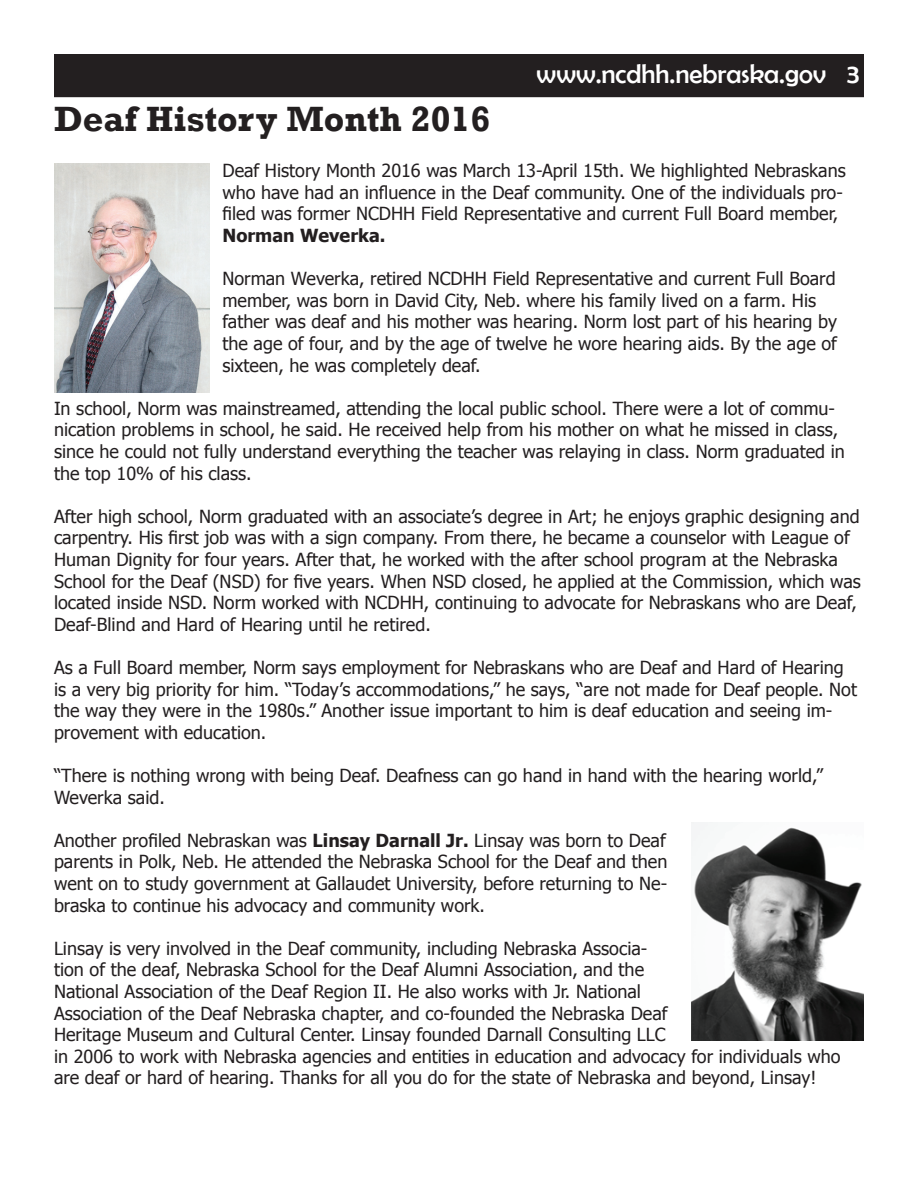
<style>
.page{position:relative;width:918px;height:1188px;background:#fff}
.page>*{position:absolute;margin:0;border:0;box-sizing:border-box;transform-origin:0 0}
.t1{font:700 36px "Rockwell";color:#231f20}
.t2{font:27px "Berlin Sans FB";color:#fff}
.t3{font:18px/21.6px "Tahoma";color:#231f20}
.t4{font:700 18px "Tahoma";color:#231f20}
.s1{font-weight:700}
</style>
<div class="page">
<div style="left:56px;top:56px;width:806px;height:39px;background:#231f20"></div>
<div style="left:54px;top:54px;width:810px;height:43px;border:4px solid #231f20"></div>
<img style="left:54px;top:164px;width:156px;height:229px">
<img style="left:691px;top:823px;width:173px;height:218px">
<h1 class="t1" style="left:54px;top:97px;width:438px">Deaf History Month 2016</h1>
<h2 class="t2" style="left:537px;top:58px;width:324px">www.ncdhh.nebraska.gov 3</h2>
<p class="t3" style="left:222px;top:161px;width:625px">Deaf History Month 2016 was March 13-April 15th. We highlighted Nebraskans who have had an influence in the Deaf community. One of the individuals pro&shy;filed was former NCDHH Field Representative and current Full Board member,</p>
<p class="t4" style="left:222px;top:223px;width:164px">Norman Weverka.</p>
<p class="t3" style="left:222px;top:269px;width:616px">Norman Weverka, retired NCDHH Field Representative and current Full Board member, was born in David City, Neb. where his family lived on a farm. His father was deaf and his mother was hearing. Norm lost part of his hearing by the age of four, and by the age of twelve he wore hearing aids. By the age of sixteen, he was completely deaf.</p>
<p class="t3" style="left:54px;top:399px;width:792px">In school, Norm was mainstreamed, attending the local public school. There were a lot of commu&shy;nication problems in school, he said. He received help from his mother on what he missed in class, since he could not fully understand everything the teacher was relaying in class. Norm graduated in the top 10% of his class.</p>
<p class="t3" style="left:54px;top:507px;width:808px">After high school, Norm graduated with an associate’s degree in Art; he enjoys graphic designing and carpentry. His first job was with a sign company. From there, he became a counselor with League of Human Dignity for four years. After that, he worked with the after school program at the Nebraska School for the Deaf (NSD) for five years. When NSD closed, he applied at the Commission, which was located inside NSD. Norm worked with NCDHH, continuing to advocate for Nebraskans who are Deaf, Deaf-Blind and Hard of Hearing until he retired.</p>
<p class="t3" style="left:54px;top:658px;width:805px">As a Full Board member, Norm says employment for Nebraskans who are Deaf and Hard of Hearing is a very big priority for him. “Today’s accommodations,” he says, “are not made for Deaf people. Not the way they were in the 1980s.” Another issue important to him is deaf education and seeing im&shy;provement with education.</p>
<p class="t3" style="left:54px;top:766px;width:771px">“There is nothing wrong with being Deaf. Deafness can go hand in hand with the hearing world,”<br>Weverka said.</p>
<p class="t3" style="left:54px;top:831px;width:615px;text-align:justify">Another profiled Nebraskan was <span class="s1">Linsay Darnall Jr.</span> Linsay was born to Deaf parents in Polk, Neb. He attended the Nebraska School for the Deaf and then went on to study government at Gallaudet University, before returning to Ne&shy;braska to continue his advocacy and community work.</p>
<p class="t3" style="left:54px;top:939px;width:788px">Linsay is very involved in the Deaf community, including Nebraska Associa-<br>tion of the deaf, Nebraska School for the Deaf Alumni Association, and the<br>National Association of the Deaf Region II. He also works with Jr. National<br>Association of the Deaf Nebraska chapter, and co-founded the Nebraska Deaf<br>Heritage Museum and Cultural Center. Linsay founded Darnall Consulting LLC<br>in 2006 to work with Nebraska agencies and entities in education and advocacy for individuals who are deaf or hard of hearing. Thanks for all you do for the state of Nebraska and beyond, Linsay!</p>
</div>
